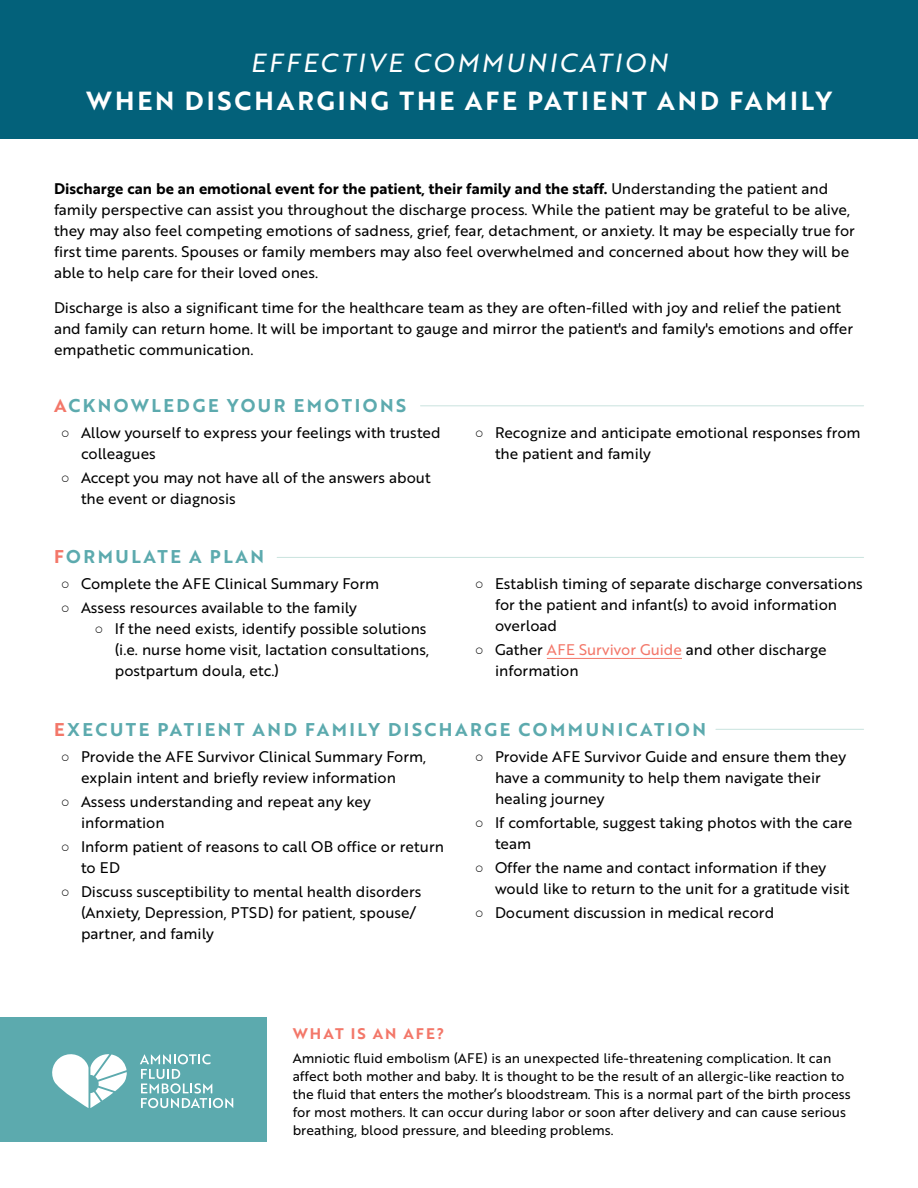
<style>
.page{position:relative;width:918px;height:1188px;background:#fff}
.page>*{position:absolute;margin:0;border:0;box-sizing:border-box;transform-origin:0 0}
.t1{font:25.5px "Brother 1816 Bold";letter-spacing:.115em;color:#fff}
.t2{font:25.5px "Brother 1816 Regular Italic";letter-spacing:.115em;color:#fff}
.t3{font:18px "Brother 1816 Bold";letter-spacing:.14em;color:#5caaae}
.t4{font:15px/21px "Brother 1816 Regular";color:#000}
.t5{font:15px "Brother 1816 Bold";color:#000}
.t6{font:15px "Brother 1816 Bold";letter-spacing:.14em;color:#f37769}
.t7{font:13.5px/18px "Brother 1816 Regular";color:#000}
.s1{font-family:"Brother 1816 Regular"}
.s2{color:#f37769}
.s3{font-family:"Arial"}
</style>
<div class="page">
<hr style="left:420px;top:405px;width:444px;height:1px;background:#c9e3de">
<hr style="left:716px;top:729px;width:148px;height:1px;background:#c9e3de">
<hr style="left:277px;top:557px;width:587px;height:1px;background:#c9e3de">
<div style="left:0;top:0;width:918px;height:138px;background:#03617a"></div>
<div style="left:0;top:1017px;width:266px;height:125px;background:#5caaae"></div>
<svg style="left:140px;top:1054px;width:93px;height:54px"></svg>
<svg style="left:52px;top:1054px;width:75px;height:54px"></svg>
<hr style="left:547px;top:658px;width:135px;height:1px;background:#f37769">
<h1 class="t2" style="left:250px;top:44px;width:419px">EFFECTIVE COMMUNICATION</h1>
<h1 class="t1" style="left:86px;top:81px;width:747px">WHEN DISCHARGING THE AFE PATIENT AND FAMILY</h1>
<p class="t5" style="left:54px;top:178px;width:776px">Discharge can be an emotional event for the patient, their family and the staff. <span class="s1">Understanding the patient and</span></p>
<p class="t4" style="left:54px;top:199px;width:802px">family perspective can assist you throughout the discharge process. While the patient may be grateful to be alive, they may also feel competing emotions of sadness, grief, fear, detachment, or anxiety. It may be especially true for first time parents. Spouses or family members may also feel overwhelmed and concerned about how they will be able to help care for their loved ones.</p>
<p class="t4" style="left:54px;top:296px;width:801px">Discharge is also a significant time for the healthcare team as they are often-filled with joy and relief the patient and family can return home. It will be important to gauge and mirror the patient's and family's emotions and offer empathetic communication.</p>
<p class="t3" style="left:54px;top:392px;width:354px"><span class="s2">A</span>CKNOWLEDGE YOUR EMOTIONS</p>
<p class="t4" style="left:81px;top:422px;width:361px;text-indent:-20px"><span class="s3">○</span> Allow yourself to express your feelings with trusted colleagues</p>
<p class="t4" style="left:81px;top:467px;width:351px;text-indent:-20px"><span class="s3">○</span> Accept you may not have all of the answers about the event or diagnosis</p>
<p class="t3" style="left:54px;top:543px;width:212px"><span class="s2">F</span>ORMULATE A PLAN</p>
<p class="t4" style="left:61px;top:573px;width:320px"><span class="s3">○</span> Complete the AFE Clinical Summary Form</p>
<p class="t4" style="left:61px;top:597px;width:298px"><span class="s3">○</span> Assess resources available to the family</p>
<p class="t4" style="left:115px;top:618px;width:316px;text-indent:-20px"><span class="s3">○</span> If the need exists, identify possible solutions (i.e. nurse home visit, lactation consultations, postpartum doula, etc.)</p>
<p class="t4" style="left:495px;top:422px;width:367px;text-indent:-20px"><span class="s3">○</span> Recognize and anticipate emotional responses from the patient and family</p>
<p class="t4" style="left:495px;top:573px;width:369px;text-indent:-20px"><span class="s3">○</span> Establish timing of separate discharge conversations for the patient and infant(s) to avoid information overload</p>
<p class="t4" style="left:495px;top:639px;width:333px;text-indent:-20px"><span class="s3">○</span> Gather <span class="s2">AFE Survivor Guide</span> and other discharge information</p>
<p class="t3" style="left:54px;top:716px;width:654px"><span class="s2">E</span>XECUTE PATIENT AND FAMILY DISCHARGE COMMUNICATION</p>
<p class="t4" style="left:81px;top:745px;width:347px;text-indent:-20px"><span class="s3">○</span> Provide the AFE Survivor Clinical Summary Form, explain intent and briefly review information</p>
<p class="t4" style="left:81px;top:790px;width:291px;text-indent:-20px"><span class="s3">○</span> Assess understanding and repeat any key information</p>
<p class="t4" style="left:81px;top:836px;width:364px;text-indent:-20px"><span class="s3">○</span> Inform patient of reasons to call OB office or return to ED</p>
<p class="t4" style="left:81px;top:881px;width:342px;text-indent:-20px"><span class="s3">○</span> Discuss susceptibility to mental health disorders (Anxiety, Depression, PTSD) for patient, spouse/ partner, and family</p>
<p class="t4" style="left:495px;top:745px;width:353px;text-indent:-20px"><span class="s3">○</span> Provide AFE Survivor Guide and ensure them they have a community to help them navigate their healing journey</p>
<p class="t4" style="left:495px;top:811px;width:359px;text-indent:-20px"><span class="s3">○</span> If comfortable, suggest taking photos with the care team</p>
<p class="t4" style="left:495px;top:857px;width:356px;text-indent:-20px"><span class="s3">○</span> Offer the name and contact information if they would like to return to the unit for a gratitude visit</p>
<p class="t4" style="left:475px;top:902px;width:301px"><span class="s3">○</span> Document discussion in medical record</p>
<p class="t6" style="left:293px;top:1022px;width:153px">WHAT IS AN AFE?</p>
<p class="t7" style="left:293px;top:1049px;width:560px">Amniotic fluid embolism (AFE) is an unexpected life-threatening complication. It can affect both mother and baby. It is thought to be the result of an allergic-like reaction to the fluid that enters the mother’s bloodstream. This is a normal part of the birth process for most mothers. It can occur during labor or soon after delivery and can cause serious breathing, blood pressure, and bleeding problems.</p>
</div>
